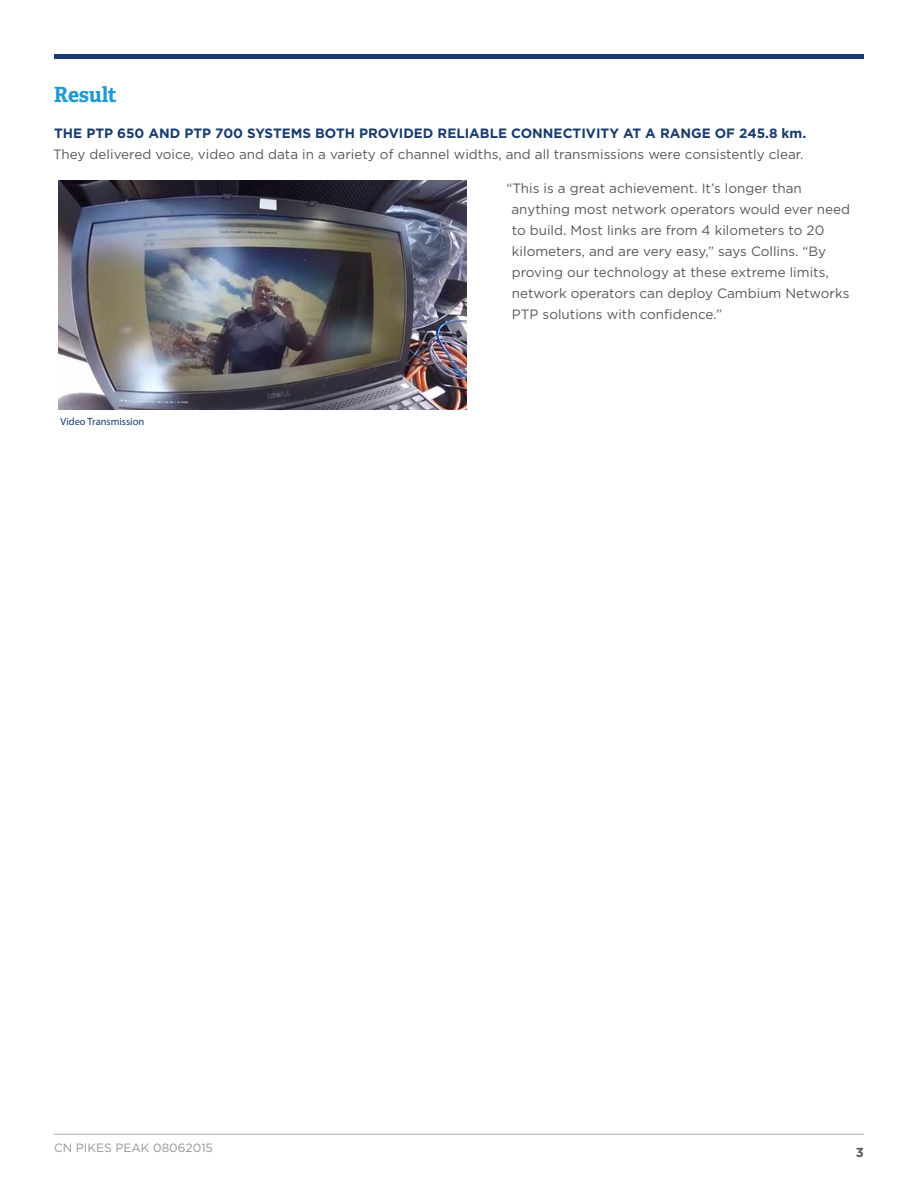
<style>
.page{position:relative;width:918px;height:1188px;background:#fff}
.page>*{position:absolute;margin:0;border:0;box-sizing:border-box;transform-origin:0 0}
.t1{font:700 21px "Adelle";letter-spacing:-.015em;color:#1d99d6}
.t2{font:13.5px/21px "Gotham";color:#57585a}
.t3{font:700 13.05px "Gotham";color:#57585a}
.Caption_Center{font:12px "Gotham";color:#939598}
.t4{font:10.5px "Myriad Pro";color:#193b6d}
.s1{font-weight:700;color:#193b6d}
</style>
<div class="page">
<hr style="left:54px;top:1134px;width:810px;height:1px;background:#a8a9ad">
<hr style="left:54px;top:54px;width:810px;height:4px;background:#193b6d">
<img style="left:59px;top:180px;width:408px;height:230px">
<p class="t1" style="left:54px;top:81px;width:65px">Result</p>
<p class="t2" style="left:53px;top:122px;width:755px"><span class="s1">THE PTP 650 AND PTP 700 SYSTEMS BOTH PROVIDED RELIABLE CONNECTIVITY AT A RANGE OF 245.8 km.<br></span>They delivered voice, video and data in a variety of channel widths, and all transmissions were consistently clear.</p>
<p class="t2" style="left:511px;top:177px;width:340px;text-indent:-5px">“This is a great achievement. It’s longer than anything most network operators would ever need to build. Most links are from 4 kilometers to 20 kilometers, and are very easy,” says Collins. “By proving our technology at these extreme limits, network operators can deploy Cambium Networks PTP solutions with confidence.”</p>
<p class="t4" style="left:61px;top:415px;width:85px">Video Transmission</p>
<p class="Caption_Center" style="left:54px;top:1141px;width:160px">CN PIKES PEAK 08062015</p>
<p class="t3" style="left:856px;top:1145px;width:10px">3</p>
</div>
